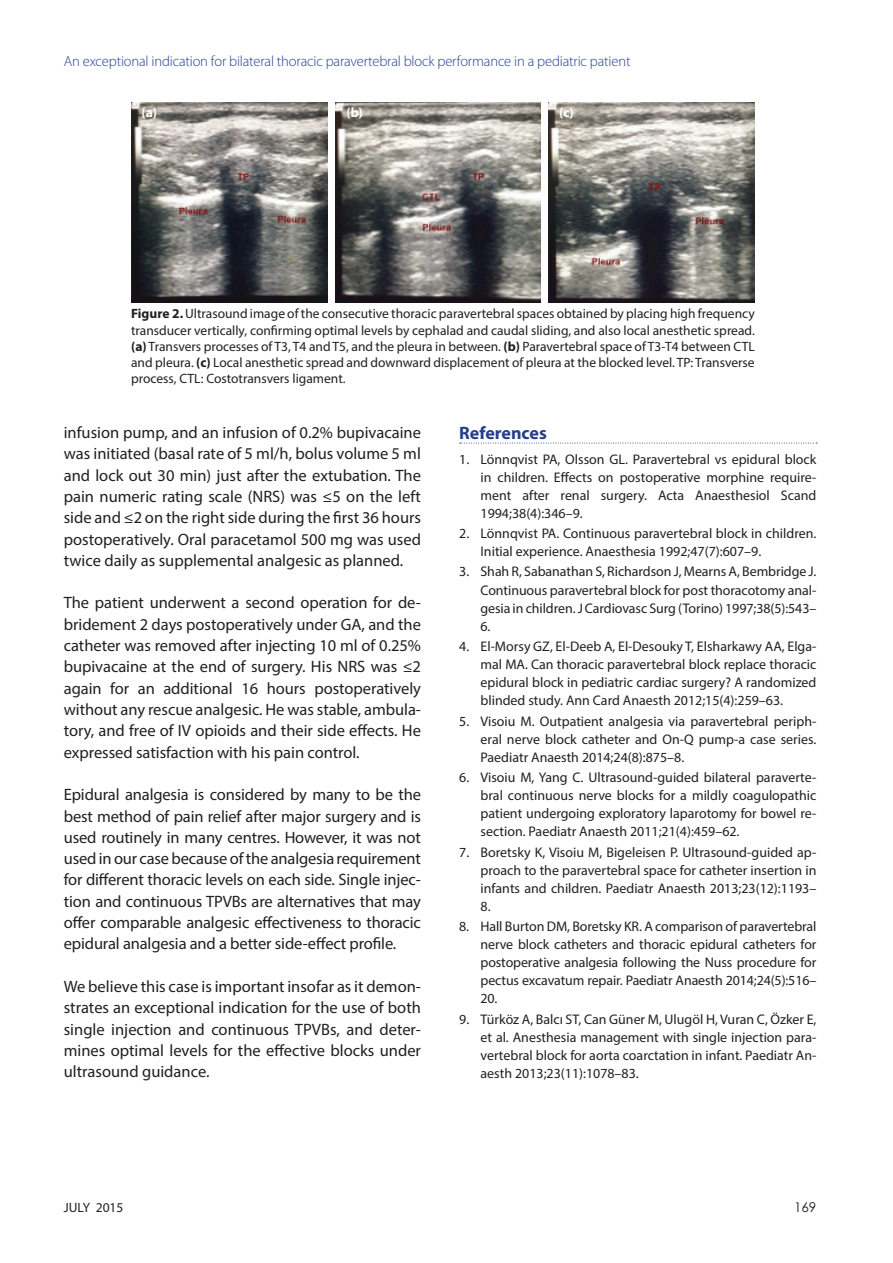
<style>
.page{position:relative;width:893px;height:1263px;background:#fff}
.page>*{position:absolute;margin:0;border:0;box-sizing:border-box;transform-origin:0 0}
.t1{font:700 18px "Myriad Pro";color:#253f8e}
.t2{font:16.5px/21.3px "Myriad Pro";letter-spacing:-.005em;color:#231f20;text-align:justify}
.t3{font:300 14.7px "Myriad Pro";letter-spacing:-.01em;color:#253f8e}
.t4{font:13.95px/18.1px "Myriad Pro";color:#231f20;text-align:justify}
.t5{font:13.5px/16.2px "Myriad Pro";color:#231f20;text-align:justify}
.t6{font:700 13.5px "Myriad Pro";color:#fff}
.t7{font:13.5px "Century Gothic";color:#231f20}
.s1{font-weight:700}
</style>
<div class="page">
<svg style="left:460px;top:443px;width:357px;height:1px"></svg>
<img style="left:131px;top:102px;width:197px;height:200px">
<img style="left:336px;top:102px;width:205px;height:200px">
<img style="left:549px;top:102px;width:206px;height:200px">
<p class="t3" style="left:64px;top:53px;width:568px">An exceptional indication for bilateral thoracic paravertebral block performance in a pediatric patient</p>
<p class="t6" style="left:142px;top:103px;width:17px">(a)</p>
<p class="t6" style="left:346px;top:103px;width:18px">(b)</p>
<p class="t6" style="left:559px;top:103px;width:16px">(c)</p>
<p class="t5" style="left:131px;top:305px;width:625px"><span class="s1">Figure 2.</span>Ultrasound image of the consecutive thoracic paravertebral spaces obtained by placing high frequency transducer vertically, confirming optimal levels by cephalad and caudal sliding, and also local anesthetic spread. <span class="s1">(a)</span> Transvers processes of T3, T4 and T5, and the pleura in between. <span class="s1">(b)</span> Paravertebral space of T3-T4 between CTL and pleura. <span class="s1">(c)</span> Local anesthetic spread and downward displacement of pleura at the blocked level. TP: Transverse process, CTL: Costotransvers ligament.</p>
<p class="t2" style="left:64px;top:422px;width:359px">infusion pump, and an infusion of 0.2% bupivacaine was initiated (basal rate of 5 ml/h, bolus volume 5 ml and lock out 30 min) just after the extubation. The pain numeric rating scale (NRS) was ≤5 on the left side and ≤2 on the right side during the first 36 hours postoperatively. Oral paracetamol 500 mg was used twice daily as supplemental analgesic as planned.</p>
<p class="t2" style="left:64px;top:592px;width:359px">The patient underwent a second operation for de&shy;bridement 2 days postoperatively under GA, and the catheter was removed after injecting 10 ml of 0.25% bupivacaine at the end of surgery. His NRS was ≤2 again for an additional 16 hours postoperatively without any rescue analgesic. He was stable, ambula&shy;tory, and free of IV opioids and their side effects. He expressed satisfaction with his pain control.</p>
<p class="t2" style="left:64px;top:784px;width:359px">Epidural analgesia is considered by many to be the best method of pain relief after major surgery and is used routinely in many centres. However, it was not used in our case because of the analgesia requirement for different thoracic levels on each side. Single injec&shy;tion and continuous TPVBs are alternatives that may offer comparable analgesic effectiveness to thoracic epidural analgesia and a better side-effect profile.</p>
<p class="t2" style="left:64px;top:975px;width:359px">We believe this case is important insofar as it demon&shy;strates an exceptional indication for the use of both single injection and continuous TPVBs, and deter&shy;mines optimal levels for the effective blocks under ultrasound guidance.</p>
<p class="t1" style="left:459px;top:421px;width:89px">References</p>
<p class="t4" style="left:480px;top:450px;width:337px;text-indent:-21px">1. Lönnqvist PA, Olsson GL. Paravertebral vs epidural block in children. Effects on postoperative morphine require&shy;ment after renal surgery. Acta Anaesthesiol Scand 1994;38(4):346–9.</p>
<p class="t4" style="left:480px;top:524px;width:337px;text-indent:-21px">2. Lönnqvist PA. Continuous paravertebral block in children.<br>Initial experience. Anaesthesia 1992;47(7):607–9.</p>
<p class="t4" style="left:480px;top:562px;width:337px;text-indent:-21px">3. Shah R, Sabanathan S, Richardson J, Mearns A, Bembridge J.<br>Continuous paravertebral block for post thoracotomy anal&shy;gesia in children. J Cardiovasc Surg (Torino) 1997;38(5):543– 6.</p>
<p class="t4" style="left:480px;top:637px;width:337px;text-indent:-21px">4. El-Morsy GZ, El-Deeb A, El-Desouky T, Elsharkawy AA, Elga&shy;mal MA. Can thoracic paravertebral block replace thoracic epidural block in pediatric cardiac surgery? A randomized blinded study. Ann Card Anaesth 2012;15(4):259–63.</p>
<p class="t4" style="left:480px;top:711px;width:337px;text-indent:-21px">5. Visoiu M. Outpatient analgesia via paravertebral periph&shy;eral nerve block catheter and On-Q pump-a case series.<br>Paediatr Anaesth 2014;24(8):875–8.</p>
<p class="t4" style="left:480px;top:768px;width:337px;text-indent:-21px">6. Visoiu M, Yang C. Ultrasound-guided bilateral paraverte&shy;bral continuous nerve blocks for a mildly coagulopathic patient undergoing exploratory laparotomy for bowel re&shy;section. Paediatr Anaesth 2011;21(4):459–62.</p>
<p class="t4" style="left:480px;top:842px;width:337px;text-indent:-21px">7. Boretsky K, Visoiu M, Bigeleisen P. Ultrasound-guided ap&shy;proach to the paravertebral space for catheter insertion in infants and children. Paediatr Anaesth 2013;23(12):1193– 8.</p>
<p class="t4" style="left:480px;top:917px;width:337px;text-indent:-21px">8. Hall Burton DM, Boretsky KR. A comparison of paravertebral nerve block catheters and thoracic epidural catheters for postoperative analgesia following the Nuss procedure for pectus excavatum repair. Paediatr Anaesth 2014;24(5):516– 20.</p>
<p class="t4" style="left:480px;top:1010px;width:337px;text-indent:-21px">9. Türköz A, Balcı ST, Can Güner M, Ulugöl H, Vuran C, Özker E, et al. Anesthesia management with single injection para&shy;vertebral block for aorta coarctation in infant. Paediatr An&shy;aesth 2013;23(11):1078–83.</p>
<p class="t5" style="left:64px;top:1199px;width:61px">JULY 2015</p>
<p class="t7" style="left:794px;top:1199px;width:24px">169</p>
</div>
